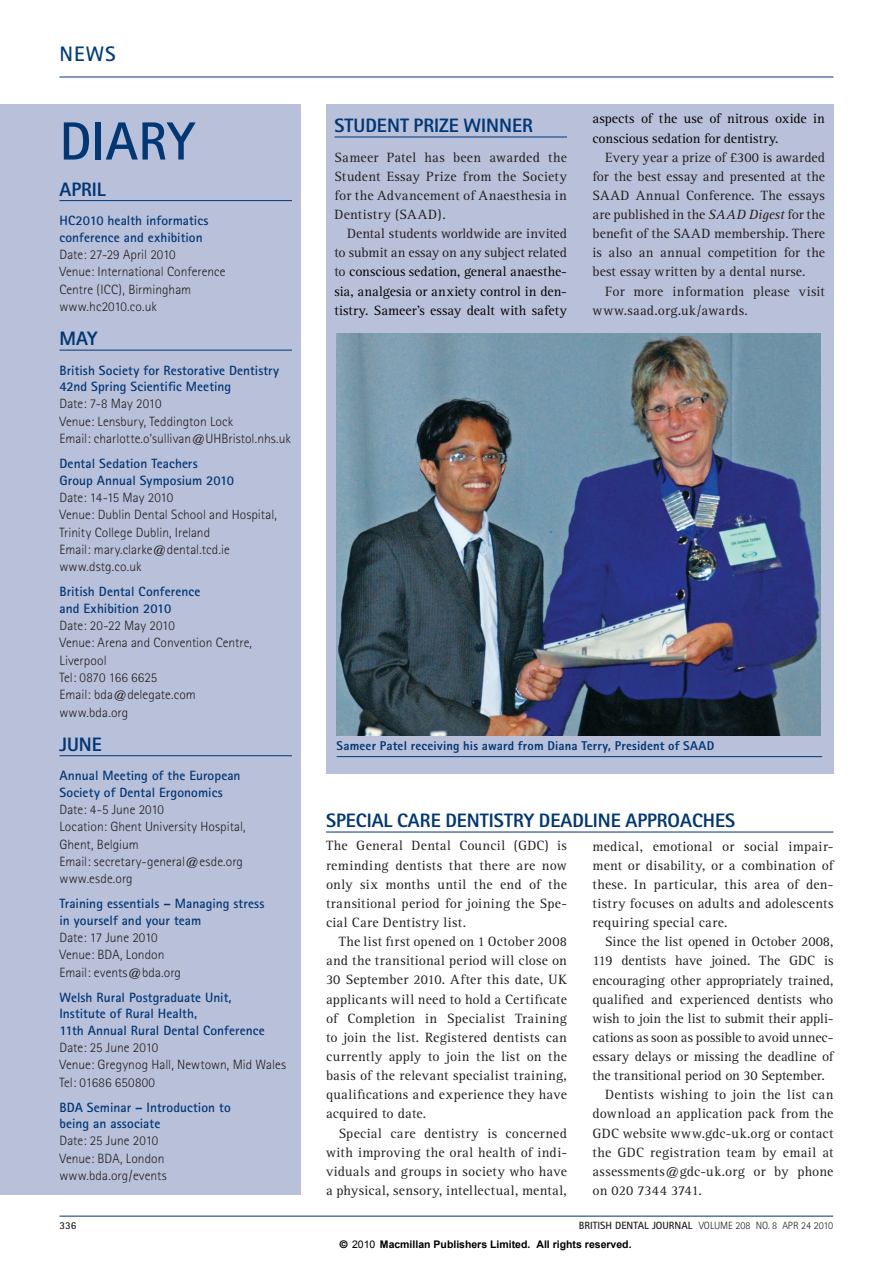
<style>
.page{position:relative;width:893px;height:1263px;background:#fff}
.page>*{position:absolute;margin:0;border:0;box-sizing:border-box;transform-origin:0 0}
.t1{font:700 53.85px "Rotis Sans Serif";color:#013775}
.t2{font:700 21px "Rotis Sans Serif";color:#013d7d}
.t3{font:800 19.5px "Rotis Sans Serif";color:#013775}
.t4{font:13.95px/19.2px "Rotis Serif";letter-spacing:.01em;color:#231f20;text-align:justify}
.t5{font:13.95px/19.2px "Rotis Serif";color:#040303;text-align:justify}
.t6{font:13.95px "Rotis Serif";letter-spacing:.03em;color:#231f20}
.t7{font:300 13.5px/17.4px "Rotis Sans Serif";color:#231f20}
.t8{font:700 13.5px/16.5px "Rotis Sans Serif";color:#013775}
.t9{font:800 12.75px "Rotis Sans Serif";letter-spacing:.01em;color:#013775}
.t10{font:700 10.5px "Arial";color:#000}
.t11{font:300 10.5px "Rotis Sans Serif";color:#231f20}
.t12{font:700 10.5px "Rotis Sans Serif";color:#231f20}
.s1{color:#231f20}
.s2{font-style:italic}
.s3{font-weight:700}
.s4{font-family:"Helvetica"}
.s5{font-weight:400}
</style>
<div class="page">
<hr style="left:59px;top:77px;width:774px;height:1px;background:#013775">
<hr style="left:59px;top:1216px;width:774px;height:1px;background:#013775">
<div style="left:326px;top:104px;width:507px;height:670px;background:#b9c0d9"></div>
<hr style="left:334px;top:137px;width:233px;height:1px;background:#013775">
<hr style="left:326px;top:832px;width:507px;height:1px;background:#013775">
<div style="left:0;top:104px;width:300px;height:1091px;background:#b9c0d9"></div>
<hr style="left:59px;top:200px;width:233px;height:1px;background:#013775">
<hr style="left:59px;top:350px;width:233px;height:1px;background:#013775">
<hr style="left:59px;top:755px;width:233px;height:1px;background:#013775">
<img style="left:337px;top:334px;width:483px;height:402px">
<hr style="left:337px;top:756px;width:485px;height:1px;background:#013775">
<h2 class="t2" style="left:59px;top:47px;width:58px">NEWS</h2>
<h1 class="t1" style="left:59px;top:122px;width:137px">DIARY</h1>
<h3 class="t3" style="left:59px;top:183px;width:48px">APRIL</h3>
<p class="t8" style="left:59px;top:214px;width:150px">HC2010 health informatics conference and exhibition</p>
<p class="t7" style="left:59px;top:247px;width:168px">Date: 27-29 April 2010<br>Venue: International Conference<br>Centre (ICC), Birmingham www.hc2010.co.uk</p>
<h3 class="t3" style="left:59px;top:332px;width:40px">MAY</h3>
<p class="t8" style="left:59px;top:363px;width:221px">British Society for Restorative Dentistry<br>42nd Spring Scientific Meeting</p>
<p class="t7" style="left:59px;top:397px;width:233px">Date: 7-8 May 2010<br>Venue: Lensbury, Teddington Lock<br>Email: charlotte.o’sullivan@UHBristol.nhs.uk</p>
<p class="t8" style="left:59px;top:457px;width:176px">Dental Sedation Teachers<br>Group Annual Symposium 2010</p>
<p class="t7" style="left:59px;top:490px;width:219px">Date: 14-15 May 2010<br>Venue: Dublin Dental School and Hospital,<br>Trinity College Dublin, Ireland<br>Email: mary.clarke@dental.tcd.ie www.dstg.co.uk</p>
<p class="t8" style="left:59px;top:585px;width:142px">British Dental Conference and Exhibition 2010</p>
<p class="t7" style="left:59px;top:618px;width:194px">Date: 20-22 May 2010<br>Venue: Arena and Convention Centre,<br>Liverpool<br>Tel: 0870 166 6625<br>Email: bda@delegate.com www.bda.org</p>
<h3 class="t3" style="left:59px;top:738px;width:44px">JUNE</h3>
<p class="t8" style="left:59px;top:769px;width:183px">Annual Meeting of the European<br>Society of Dental Ergonomics</p>
<p class="t7" style="left:59px;top:802px;width:188px">Date: 4-5 June 2010<br>Location: Ghent University Hospital,<br>Ghent, Belgium<br>Email: secretary-general@esde.org www.esde.org</p>
<p class="t8" style="left:59px;top:897px;width:206px">Training essentials – Managing stress in yourself and your team</p>
<p class="t7" style="left:59px;top:930px;width:123px">Date: 17 June 2010<br>Venue: BDA, London<br>Email: events@bda.org</p>
<p class="t8" style="left:59px;top:990px;width:207px">Welsh Rural Postgraduate Unit,<br>Institute of Rural Health,<br>11th Annual Rural Dental Conference</p>
<p class="t7" style="left:59px;top:1040px;width:228px">Date: 25 June 2010<br>Venue: Gregynog Hall, Newtown, Mid Wales<br>Tel: 01686 650800</p>
<p class="t8" style="left:59px;top:1100px;width:173px">BDA Seminar – Introduction to being an associate</p>
<p class="t7" style="left:59px;top:1133px;width:109px">Date: 25 June 2010<br>Venue: BDA, London www.bda.org/events</p>
<h3 class="t3" style="left:334px;top:119px;width:200px">STUDENT PRIZE WINNER</h3>
<p class="t4" style="left:334px;top:149px;width:234px">Sameer Patel has been awarded the Student Essay Prize from the Society for the Advancement of Anaesthesia in Dentistry (SAAD).</p>
<p class="t5" style="left:334px;top:225px;width:234px;text-indent:13px"><span class="s1">Dental students worldwide are invited to submit an essay on any subject related to</span> conscious sedation, general anaesthe&shy;sia, analgesia or anxiety control in den&shy;tistry. Sameer’s essay dealt with safety</p>
<p class="t5" style="left:592px;top:110px;width:234px">aspects of the use of nitrous oxide in conscious sedation for dentistry.</p>
<p class="t4" style="left:592px;top:149px;width:234px;text-indent:13px">Every year a prize of £300 is awarded for the best essay and presented at the SAAD Annual Conference. The essays are published in the <span class="s2">SAAD Digest</span> for the benefit of the SAAD membership. There is also an annual competition for the best essay written by a dental nurse.</p>
<p class="t4" style="left:592px;top:283px;width:234px;text-indent:13px">For more information please visit www.saad.org.uk/awards.</p>
<p class="t9" style="left:337px;top:741px;width:379px">Sameer Patel receiving his award from Diana Terry, President of SAAD</p>
<h3 class="t3" style="left:326px;top:814px;width:411px">SPECIAL CARE DENTISTRY DEADLINE APPROACHES</h3>
<p class="t4" style="left:326px;top:838px;width:242px">The General Dental Council (GDC) is reminding dentists that there are now only six months until the end of the transitional period for joining the Spe&shy;cial Care Dentistry list.</p>
<p class="t4" style="left:326px;top:933px;width:242px;text-indent:13px">The list first opened on 1 October 2008 and the transitional period will close on 30 September 2010. After this date, UK applicants will need to hold a Certificate of Completion in Specialist Training to join the list. Registered dentists can currently apply to join the list on the basis of the relevant specialist training, qualifications and experience they have acquired to date.</p>
<p class="t4" style="left:326px;top:1125px;width:242px;text-indent:13px">Special care dentistry is concerned with improving the oral health of indi&shy;viduals and groups in society who have a physical, sensory, intellectual, mental,</p>
<p class="t4" style="left:592px;top:838px;width:242px">medical, emotional or social impair&shy;ment or disability, or a combination of these. In particular, this area of den&shy;tistry focuses on adults and adolescents requiring special care.</p>
<p class="t4" style="left:605px;top:933px;width:230px">Since the list opened in October 2008,</p>
<p class="t4" style="left:592px;top:952px;width:242px">119 dentists have joined. The GDC is</p>
<p class="t4" style="left:592px;top:972px;width:242px">encouraging other appropriately trained,</p>
<p class="t4" style="left:592px;top:991px;width:242px">qualified and experienced dentists who</p>
<p class="t4" style="left:592px;top:1010px;width:243px">wish to join the list to submit their appli-</p>
<p class="t4" style="left:592px;top:1029px;width:242px">cations as soon as possible to avoid unnec-</p>
<p class="t4" style="left:592px;top:1048px;width:242px">essary delays or missing the deadline of</p>
<p class="t4" style="left:592px;top:1067px;width:234px">the transitional period on 30 September.</p>
<p class="t6" style="left:605px;top:1090px;width:230px">Dentists wishing to join the list can</p>
<p class="t4" style="left:592px;top:1105px;width:242px">download an application pack from the</p>
<p class="t4" style="left:592px;top:1125px;width:242px">GDC website www.gdc-uk.org or contact</p>
<p class="t4" style="left:592px;top:1144px;width:242px">the GDC registration team by email at</p>
<p class="t4" style="left:592px;top:1163px;width:242px">assessments@gdc-uk.org or by phone</p>
<p class="t4" style="left:592px;top:1182px;width:111px">on 020 7344 3741.</p>
<p class="t12" style="left:59px;top:1222px;width:18px">336</p>
<p class="t11" style="left:579px;top:1222px;width:256px"><span class="s3">BRITISH DENTAL JOURNAL</span> VOLUME 208 NO. 8 APR 24 2010</p>
<p class="t10" style="left:340px;top:1237px;width:293px"><span class="s4">©</span> <span class="s5">2010</span> Macmillan Publishers Limited. All rights reserved.</p>
</div>
